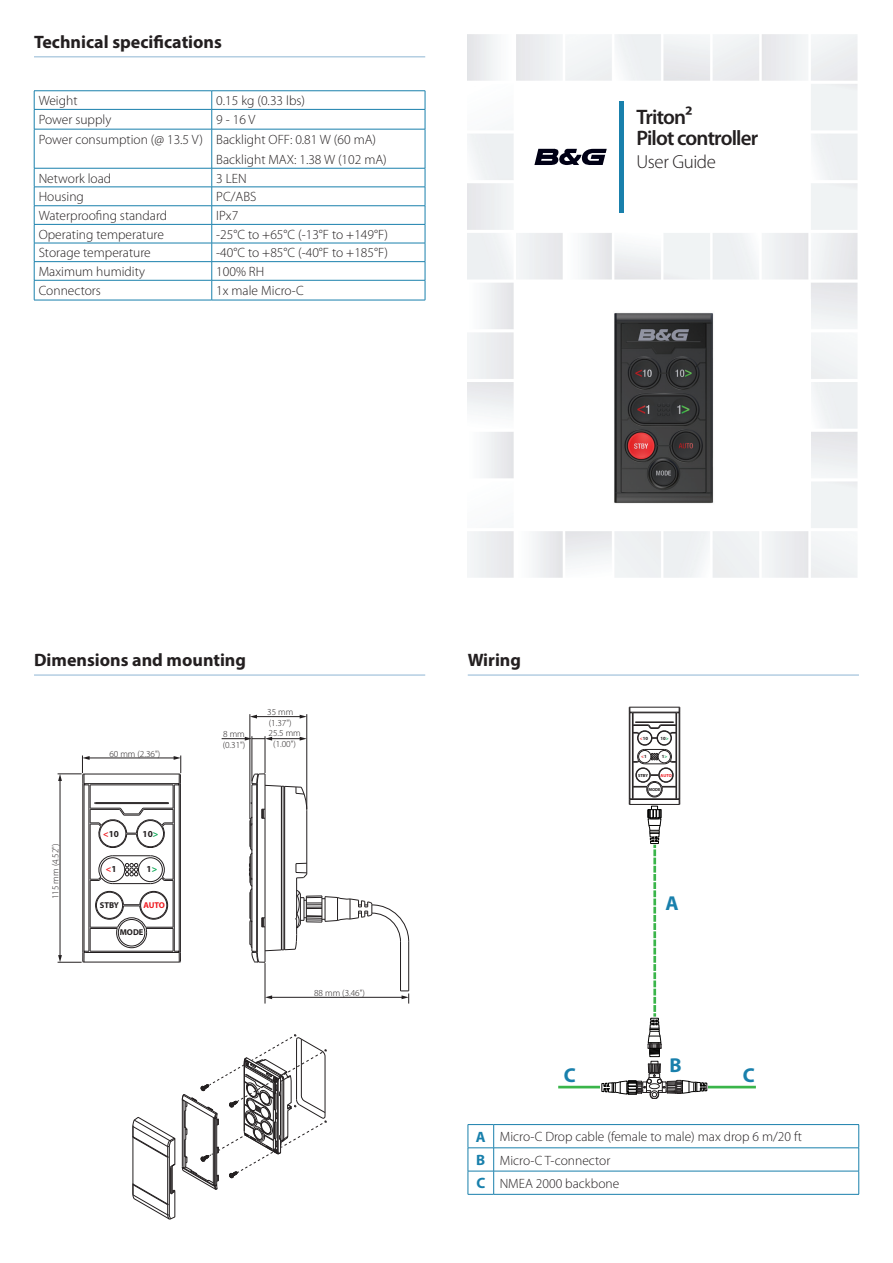
<style>
.page{position:relative;width:893px;height:1263px;background:#fff}
.page>*{position:absolute;margin:0;border:0;box-sizing:border-box;transform-origin:0 0}
.t1{font:600 21px/21px "Myriad Pro";letter-spacing:-.04em;color:#231f20}
.t2{font:700 20.1px "Myriad Pro";color:#1980ac}
.t3{font:300 18.9px "Myriad Pro";letter-spacing:-.02em;color:#231f20}
.t4{font:700 18px "Myriad Pro";color:#231f20}
.t5{font:300 13.5px/23.2px "Myriad Pro";color:#231f20}
.t6{font:300 9.15px/11.1px "Myriad Pro";color:#231f20}
.t7{font:700 9.15px "Myriad Pro";color:#231f20}
.t8{font:700 9.15px "Myriad Pro";color:#ee1d23}
.t9{font:700 8.55px "Myriad Pro";color:#231f20}
.t10{font:700 8.55px "Myriad Pro";color:#ee1d23}
.t11{font:700 4.8px "Myriad Pro";color:#231f20}
.t12{font:700 4.8px "Myriad Pro";color:#ee1d23}
.t13{font:700 4.35px "Myriad Pro";color:#231f20}
.t14{font:700 4.35px "Myriad Pro";color:#ee1d23}
.s1{color:#ee1d23}
.s2{color:#00a54f}
.s3{color:#231f20}
.s4{font-weight:700;font-size:15px;color:#1980ac}
</style>
<div class="page">
<hr style="left:34px;top:674px;width:391px;height:2px;background:#b4cee2">
<hr style="left:468px;top:674px;width:391px;height:2px;background:#b4cee2">
<img style="left:613px;top:311px;width:102px;height:193px">
<div style="left:619px;top:101px;width:5px;height:112px;background:#1980ac"></div>
<hr style="left:34px;top:56px;width:391px;height:2px;background:#b4cee2">
<hr style="left:83px;top:784px;width:1px;height:168px;background:#231f20">
<hr style="left:84px;top:784px;width:1px;height:168px;background:#231f20">
<hr style="left:89px;top:785px;width:1px;height:166px;background:#231f20">
<hr style="left:90px;top:880px;width:1px;height:47px;background:#231f20">
<hr style="left:90px;top:824px;width:1px;height:55px;background:#231f20">
<hr style="left:113px;top:883px;width:37px;height:1px;background:#231f20">
<hr style="left:113px;top:855px;width:37px;height:1px;background:#231f20">
<hr style="left:173px;top:880px;width:1px;height:47px;background:#231f20">
<hr style="left:173px;top:824px;width:1px;height:55px;background:#231f20">
<hr style="left:174px;top:785px;width:1px;height:166px;background:#231f20">
<hr style="left:179px;top:784px;width:1px;height:168px;background:#231f20">
<hr style="left:180px;top:784px;width:1px;height:168px;background:#231f20">
<hr style="left:400px;top:942px;width:1px;height:49px;background:#231f20">
<hr style="left:408px;top:942px;width:1px;height:49px;background:#231f20">
<svg style="left:90px;top:855px;width:23px;height:29px"></svg>
<div style="left:101px;top:857px;width:24px;height:25px;border:1px solid #231f20;border-radius:50%"></div>
<svg style="left:150px;top:855px;width:23px;height:29px"></svg>
<div style="left:138px;top:857px;width:25px;height:25px;border:1px solid #231f20;border-radius:50%"></div>
<svg style="left:125px;top:863px;width:13px;height:13px"></svg>
<svg style="left:249px;top:773px;width:160px;height:190px"></svg>
<hr style="left:60px;top:780px;width:1px;height:176px;background:#231f20">
<svg style="left:58px;top:891px;width:123px;height:72px"></svg>
<svg style="left:58px;top:755px;width:123px;height:94px"></svg>
<hr style="left:271px;top:997px;width:132px;height:1px;background:#231f20">
<svg style="left:266px;top:995px;width:6px;height:4px"></svg>
<hr style="left:250px;top:714px;width:1px;height:105px;background:#231f20">
<hr style="left:252px;top:736px;width:1px;height:45px;background:#231f20">
<hr style="left:265px;top:963px;width:1px;height:40px;background:#231f20">
<hr style="left:265px;top:736px;width:1px;height:37px;background:#231f20">
<hr style="left:306px;top:714px;width:1px;height:95px;background:#231f20">
<svg style="left:400px;top:991px;width:9px;height:12px"></svg>
<hr style="left:271px;top:738px;width:30px;height:1px;background:#231f20">
<svg style="left:300px;top:737px;width:7px;height:3px"></svg>
<hr style="left:256px;top:716px;width:45px;height:1px;background:#231f20">
<svg style="left:250px;top:715px;width:7px;height:3px"></svg>
<svg style="left:300px;top:715px;width:7px;height:3px"></svg>
<svg style="left:222px;top:737px;width:50px;height:3px"></svg>
<svg style="left:182px;top:1034px;width:144px;height:156px"></svg>
<svg style="left:133px;top:1117px;width:43px;height:102px"></svg>
<hr style="left:558px;top:1086px;width:198px;height:2px;background:#3ab54a">
<div style="left:650px;top:1048px;width:10px;height:9px;border:1px solid #050504"></div>
<svg style="left:601px;top:1061px;width:106px;height:38px"></svg>
<svg style="left:629px;top:707px;width:51px;height:347px"></svg>
<hr style="left:494px;top:1124px;width:365px;height:1px;background:#1980ac">
<hr style="left:494px;top:1147px;width:365px;height:1px;background:#1980ac">
<hr style="left:494px;top:1171px;width:365px;height:1px;background:#1980ac">
<svg style="left:858px;top:1125px;width:1px;height:69px"></svg>
<svg style="left:468px;top:1124px;width:26px;height:71px"></svg>
<hr style="left:494px;top:1194px;width:365px;height:1px;background:#1980ac">
<hr style="left:34px;top:90px;width:178px;height:1px;background:#1980ac">
<hr style="left:212px;top:90px;width:213px;height:1px;background:#1980ac">
<hr style="left:34px;top:109px;width:178px;height:1px;background:#1980ac">
<svg style="left:34px;top:91px;width:1px;height:38px"></svg>
<hr style="left:212px;top:109px;width:213px;height:1px;background:#1980ac">
<svg style="left:211px;top:91px;width:1px;height:38px"></svg>
<svg style="left:425px;top:91px;width:1px;height:38px"></svg>
<hr style="left:34px;top:129px;width:178px;height:1px;background:#1980ac">
<hr style="left:34px;top:129px;width:1px;height:39px;background:#1980ac">
<hr style="left:212px;top:129px;width:213px;height:1px;background:#1980ac">
<hr style="left:211px;top:129px;width:1px;height:39px;background:#1980ac">
<hr style="left:425px;top:129px;width:1px;height:39px;background:#1980ac">
<hr style="left:34px;top:168px;width:178px;height:1px;background:#1980ac">
<hr style="left:212px;top:168px;width:213px;height:1px;background:#1980ac">
<hr style="left:34px;top:187px;width:178px;height:1px;background:#1980ac">
<hr style="left:212px;top:187px;width:213px;height:1px;background:#1980ac">
<hr style="left:34px;top:205px;width:178px;height:1px;background:#1980ac">
<hr style="left:212px;top:205px;width:213px;height:1px;background:#1980ac">
<hr style="left:34px;top:224px;width:178px;height:1px;background:#1980ac">
<hr style="left:212px;top:224px;width:213px;height:1px;background:#1980ac">
<hr style="left:34px;top:243px;width:178px;height:1px;background:#1980ac">
<hr style="left:212px;top:243px;width:213px;height:1px;background:#1980ac">
<hr style="left:34px;top:261px;width:178px;height:1px;background:#1980ac">
<hr style="left:212px;top:261px;width:213px;height:1px;background:#1980ac">
<hr style="left:34px;top:280px;width:178px;height:1px;background:#1980ac">
<svg style="left:34px;top:168px;width:1px;height:132px"></svg>
<hr style="left:212px;top:280px;width:213px;height:1px;background:#1980ac">
<svg style="left:211px;top:168px;width:1px;height:132px"></svg>
<svg style="left:425px;top:168px;width:1px;height:132px"></svg>
<hr style="left:34px;top:300px;width:178px;height:1px;background:#1980ac">
<hr style="left:212px;top:300px;width:213px;height:1px;background:#1980ac">
<svg style="left:534px;top:149px;width:73px;height:16px"></svg>
<h3 class="t4" style="left:34px;top:30px;width:189px">Technical specifications</h3>
<p class="t5" style="left:39px;top:89px;width:40px">Weight</p>
<p class="t5" style="left:216px;top:89px;width:90px">0.15 kg (0.33 lbs)</p>
<p class="t5" style="left:39px;top:108px;width:74px">Power supply</p>
<p class="t5" style="left:216px;top:108px;width:41px">9 - 16 V</p>
<p class="t5" style="left:39px;top:128px;width:339px">Power consumption (@ 13.5 V) Backlight OFF: 0.81 W (60 mA)</p>
<p class="t5" style="left:216px;top:148px;width:172px">Backlight MAX: 1.38 W (102 mA)</p>
<p class="t5" style="left:39px;top:167px;width:74px">Network load</p>
<p class="t5" style="left:216px;top:167px;width:32px">3 LEN</p>
<p class="t5" style="left:39px;top:185px;width:47px">Housing</p>
<p class="t5" style="left:216px;top:185px;width:42px">PC/ABS</p>
<p class="t5" style="left:39px;top:204px;width:130px">Waterproofing standard</p>
<p class="t5" style="left:216px;top:204px;width:24px">IPx7</p>
<p class="t5" style="left:39px;top:223px;width:127px">Operating temperature</p>
<p class="t5" style="left:216px;top:223px;width:173px">-25°C to +65°C (-13°F to +149°F)</p>
<p class="t5" style="left:39px;top:241px;width:114px">Storage temperature</p>
<p class="t5" style="left:216px;top:241px;width:173px">-40°C to +85°C (-40°F to +185°F)</p>
<p class="t5" style="left:39px;top:260px;width:108px">Maximum humidity</p>
<p class="t5" style="left:216px;top:260px;width:49px">100% RH</p>
<p class="t5" style="left:39px;top:279px;width:64px">Connectors</p>
<p class="t5" style="left:216px;top:279px;width:89px">1x male Micro-C</p>
<h1 class="t1" style="left:636px;top:106px;width:123px">Triton2<br>Pilot controller</h1>
<h3 class="t3" style="left:636px;top:151px;width:81px">User Guide</h3>
<h3 class="t4" style="left:34px;top:648px;width:214px">Dimensions and mounting</h3>
<h3 class="t4" style="left:468px;top:648px;width:55px">Wiring</h3>
<p class="t6" style="left:50px;top:899px;width:57px;rotate:-90deg">115 mm (4.52")</p>
<p class="t6" style="left:109px;top:748px;width:52px">60 mm (2.36")</p>
<p class="t7" style="left:103px;top:828px;width:17px"><span class="s1">&lt;</span>10</p>
<p class="t7" style="left:143px;top:828px;width:17px">10<span class="s2">&gt;</span></p>
<p class="t8" style="left:106px;top:863px;width:12px">&lt;<span class="s3">1</span></p>
<p class="t7" style="left:147px;top:863px;width:12px">1<span class="s2">&gt;</span></p>
<p class="t9" style="left:100px;top:900px;width:21px">STBY</p>
<p class="t10" style="left:143px;top:900px;width:23px">AUTO</p>
<p class="t9" style="left:120px;top:927px;width:25px">MODE</p>
<p class="t6" style="left:223px;top:729px;width:24px">8 mm (0.31")</p>
<p class="t6" style="left:267px;top:707px;width:28px">35 mm (1.37")</p>
<p class="t6" style="left:269px;top:728px;width:34px;text-align:center">25.5 mm (1.00")</p>
<p class="t6" style="left:314px;top:987px;width:52px">88 mm (3.46")</p>
<p class="t11" style="left:640px;top:735px;width:10px"><span class="s1">&lt;</span>10</p>
<p class="t11" style="left:661px;top:735px;width:10px">10<span class="s2">&gt;</span></p>
<p class="t12" style="left:641px;top:753px;width:7px">&lt;<span class="s3">1</span></p>
<p class="t11" style="left:662px;top:753px;width:7px">1<span class="s2">&gt;</span></p>
<p class="t13" style="left:638px;top:772px;width:11px">STBY</p>
<p class="t14" style="left:661px;top:772px;width:13px">AUTO</p>
<p class="t13" style="left:648px;top:786px;width:14px">MODE</p>
<h2 class="t2" style="left:665px;top:890px;width:15px">A</h2>
<h2 class="t2" style="left:670px;top:1052px;width:14px">B</h2>
<h2 class="t2" style="left:564px;top:1062px;width:13px">C</h2>
<h2 class="t2" style="left:743px;top:1062px;width:13px">C</h2>
<p class="t5" style="left:476px;top:1125px;width:327px"><span class="s4">A</span> Micro-C Drop cable (female to male) max drop 6 m/20 ft<br><span class="s4">B</span> Micro-C T-connector<br><span class="s4">C</span> NMEA 2000 backbone</p>
</div>
